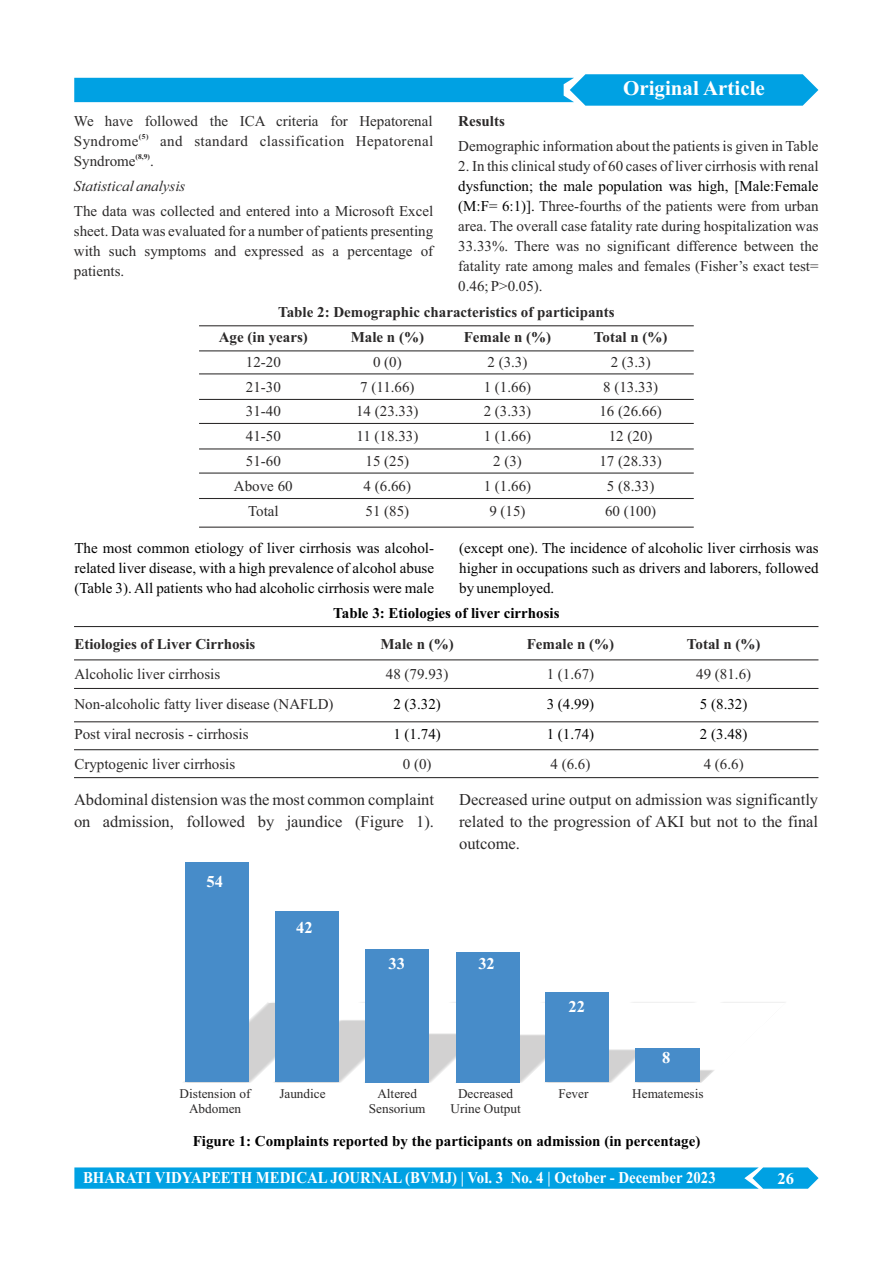
<style>
.page{position:relative;width:893px;height:1263px;background:#fff}
.page>*{position:absolute;margin:0;border:0;box-sizing:border-box;transform-origin:0 0}
.t1{font:700 21px "Times New Roman";color:#fff}
.t2{font:16.5px/21.9px "Times New Roman";color:#2b2929}
.t3{font:700 16.5px "Times New Roman";color:#fff;scale:.9 1}
.t4{font:700 16.5px "Times New Roman";color:#fff}
.t5{font:15px/20px "Times New Roman";color:#2b2929;text-align:justify}
.t6{font:15px/20px "Times New Roman";color:#000;text-align:justify}
.t7{font:700 15px/25px "Times New Roman";color:#2b2929}
.t8{font:700 15px "Times New Roman";color:#000}
.t9{font:15px "Times New Roman";letter-spacing:.025em;color:#2b2929}
.t10{font:italic 15px "Times New Roman";color:#2b2929}
.t11{font:13.2px/14.7px "Times New Roman";color:#2b2929;text-align:center}
.t12{font:700 7.5px "Times New Roman";color:#2b2929}
.s1{color:#000}
</style>
<div class="page">
<svg style="left:74px;top:74px;width:744px;height:32px;background:#30b2e8"></svg>
<svg style="left:74px;top:1167px;width:744px;height:22px;background:#0ca5e4"></svg>
<hr style="left:199px;top:325px;width:495px;height:1px;background:#2b2929">
<hr style="left:199px;top:350px;width:495px;height:1px;background:#2b2929">
<hr style="left:199px;top:373px;width:495px;height:1px;background:#2b2929">
<hr style="left:199px;top:399px;width:495px;height:1px;background:#2b2929">
<hr style="left:199px;top:423px;width:495px;height:1px;background:#2b2929">
<hr style="left:199px;top:448px;width:495px;height:1px;background:#2b2929">
<hr style="left:199px;top:472px;width:495px;height:2px;background:#2b2929">
<hr style="left:199px;top:498px;width:495px;height:1px;background:#2b2929">
<hr style="left:199px;top:527px;width:495px;height:1px;background:#2b2929">
<hr style="left:74px;top:626px;width:744px;height:1px;background:#2b2929">
<hr style="left:74px;top:659px;width:744px;height:1px;background:#2b2929">
<hr style="left:74px;top:688px;width:744px;height:1px;background:#2b2929">
<hr style="left:74px;top:721px;width:744px;height:1px;background:#2b2929">
<hr style="left:74px;top:749px;width:744px;height:1px;background:#2b2929">
<hr style="left:74px;top:777px;width:744px;height:1px;background:#2b2929">
<svg style="left:183px;top:1002px;width:602px;height:81px"></svg>
<div style="left:185px;top:862px;width:64px;height:220px;background:#478cc9"></div>
<div style="left:275px;top:911px;width:63px;height:171px;background:#478cc9"></div>
<div style="left:365px;top:949px;width:63px;height:133px;background:#478cc9"></div>
<div style="left:456px;top:952px;width:63px;height:130px;background:#478cc9"></div>
<div style="left:545px;top:992px;width:64px;height:90px;background:#478cc9"></div>
<div style="left:635px;top:1048px;width:65px;height:34px;background:#478cc9"></div>
<h1 class="t1" style="left:623px;top:81px;width:143px">Original Article</h1>
<p class="t5" style="left:74px;top:113px;width:360px">We have followed the ICA criteria for Hepatorenal</p>
<p class="t12" style="left:139px;top:134px;width:11px">(5)</p>
<p class="t7" style="left:458px;top:110px;width:48px">Results</p>
<p class="t5" style="left:458px;top:138px;width:362px">Demographic information about the patients is given in Table</p>
<p class="t5" style="left:458px;top:157px;width:362px">2. In this clinical study of 60 cases of liver cirrhosis with renal</p>
<p class="t5" style="left:458px;top:177px;width:362px"><span class="s1">dysfunction; the male population was high, [Male:Female (M:F= 6:1)].</span> Three-fourths of the patients were from urban area. The overall case fatality rate during hospitalization was 33.33%. There was no significant difference between the fatality rate among males and females (Fisher’s exact test= 0.46; P&gt;0.05).</p>
<p class="t7" style="left:219px;top:301px;width:397px;text-indent:59px">Table 2: Demographic characteristics of participants<br>Age (in years)</p>
<p class="t9" style="left:74px;top:136px;width:66px">Syndrome</p>
<p class="t9" style="left:160px;top:136px;width:275px">and standard classification Hepatorenal</p>
<p class="t12" style="left:136px;top:153px;width:16px">(8,9)</p>
<p class="t5" style="left:74px;top:152px;width:81px">Syndrome .</p>
<p class="t10" style="left:74px;top:181px;width:113px">Statistical analysis</p>
<p class="t5" style="left:74px;top:202px;width:361px">The data was collected and entered into a Microsoft Excel sheet. Data was evaluated for a number of patients presenting with such symptoms and expressed as a percentage of patients.</p>
<p class="t7" style="left:351px;top:326px;width:75px">Male n (%)</p>
<p class="t7" style="left:464px;top:326px;width:89px">Female n (%)</p>
<p class="t7" style="left:594px;top:326px;width:75px">Total n (%)</p>
<p class="t5" style="left:246px;top:353px;width:36px">12-20</p>
<p class="t5" style="left:373px;top:353px;width:30px">0 (0)</p>
<p class="t5" style="left:487px;top:353px;width:41px">2 (3.3)</p>
<p class="t5" style="left:611px;top:353px;width:41px">2 (3.3)</p>
<p class="t5" style="left:246px;top:378px;width:36px">21-30</p>
<p class="t5" style="left:360px;top:378px;width:56px">7 (11.66)</p>
<p class="t5" style="left:484px;top:378px;width:49px">1 (1.66)</p>
<p class="t5" style="left:603px;top:378px;width:56px">8 (13.33)</p>
<p class="t5" style="left:246px;top:403px;width:36px">31-40</p>
<p class="t5" style="left:356px;top:403px;width:64px">14 (23.33)</p>
<p class="t5" style="left:484px;top:403px;width:49px">2 (3.33)</p>
<p class="t5" style="left:599px;top:403px;width:64px">16 (26.66)</p>
<p class="t5" style="left:246px;top:428px;width:36px">41-50</p>
<p class="t5" style="left:356px;top:428px;width:63px">11 (18.33)</p>
<p class="t5" style="left:484px;top:428px;width:49px">1 (1.66)</p>
<p class="t5" style="left:609px;top:428px;width:45px">12 (20)</p>
<p class="t5" style="left:246px;top:453px;width:36px">51-60</p>
<p class="t5" style="left:365px;top:453px;width:45px">15 (25)</p>
<p class="t5" style="left:493px;top:453px;width:30px">2 (3)</p>
<p class="t5" style="left:599px;top:453px;width:64px">17 (28.33)</p>
<p class="t5" style="left:234px;top:478px;width:60px">Above 60</p>
<p class="t5" style="left:364px;top:478px;width:49px">4 (6.66)</p>
<p class="t5" style="left:484px;top:478px;width:49px">1 (1.66)</p>
<p class="t5" style="left:607px;top:478px;width:49px">5 (8.33)</p>
<p class="t5" style="left:248px;top:503px;width:32px">Total</p>
<p class="t5" style="left:365px;top:503px;width:45px">51 (85)</p>
<p class="t5" style="left:489px;top:503px;width:38px">9 (15)</p>
<p class="t5" style="left:605px;top:503px;width:53px">60 (100)</p>
<p class="t6" style="left:74px;top:540px;width:361px">The most common etiology of liver cirrhosis was alcohol&shy;related liver disease, with a high prevalence of alcohol abuse (Table 3). All patients who had alcoholic cirrhosis were male</p>
<p class="t6" style="left:459px;top:540px;width:361px">(except one). The incidence of alcoholic liver cirrhosis was higher in occupations such as drivers and laborers, followed by unemployed.</p>
<p class="t8" style="left:333px;top:608px;width:228px">Table 3: Etiologies of liver cirrhosis</p>
<p class="t7" style="left:74px;top:633px;width:182px">Etiologies of Liver Cirrhosis</p>
<p class="t7" style="left:380px;top:633px;width:75px">Male n (%)</p>
<p class="t7" style="left:527px;top:633px;width:89px">Female n (%)</p>
<p class="t7" style="left:687px;top:633px;width:75px">Total n (%)</p>
<p class="t5" style="left:74px;top:665px;width:147px">Alcoholic liver cirrhosis</p>
<p class="t5" style="left:386px;top:665px;width:64px">48 (79.93)</p>
<p class="t5" style="left:547px;top:665px;width:49px">1 (1.67)</p>
<p class="t5" style="left:696px;top:665px;width:56px">49 (81.6)</p>
<p class="t5" style="left:74px;top:695px;width:261px">Non-alcoholic fatty liver disease (NAFLD)</p>
<p class="t6" style="left:393px;top:695px;width:49px">2 (3.32)</p>
<p class="t6" style="left:547px;top:695px;width:49px">3 (4.99)</p>
<p class="t6" style="left:700px;top:695px;width:49px">5 (8.32)</p>
<p class="t5" style="left:74px;top:725px;width:176px">Post viral necrosis - cirrhosis</p>
<p class="t6" style="left:393px;top:725px;width:49px">1 (1.74)</p>
<p class="t6" style="left:547px;top:725px;width:49px">1 (1.74)</p>
<p class="t6" style="left:700px;top:725px;width:49px">2 (3.48)</p>
<p class="t5" style="left:74px;top:755px;width:162px">Cryptogenic liver cirrhosis</p>
<p class="t5" style="left:403px;top:755px;width:30px">0 (0)</p>
<p class="t5" style="left:550px;top:755px;width:41px">4 (6.6)</p>
<p class="t5" style="left:704px;top:755px;width:41px">4 (6.6)</p>
<p class="t2" style="left:74px;top:790px;width:362px">Abdominal distension was the most common complaint on admission, followed by jaundice (Figure 1).</p>
<p class="t2" style="left:459px;top:790px;width:361px;text-align:justify">Decreased urine output on admission was significantly related to the progression of AKI but not to the final outcome.</p>
<p class="t4" style="left:206px;top:875px;width:18px">54</p>
<p class="t4" style="left:296px;top:922px;width:18px">42</p>
<p class="t4" style="left:388px;top:958px;width:18px">33</p>
<p class="t4" style="left:478px;top:958px;width:18px">32</p>
<p class="t4" style="left:568px;top:1001px;width:18px">22</p>
<p class="t4" style="left:662px;top:1051px;width:10px">8</p>
<p class="t11" style="left:180px;top:1087px;width:72px">Distension of<br>Abdomen</p>
<p class="t11" style="left:279px;top:1087px;width:48px">Jaundice</p>
<p class="t11" style="left:369px;top:1087px;width:58px">Altered<br>Sensorium</p>
<p class="t11" style="left:450px;top:1087px;width:72px">Decreased<br>Urine Output</p>
<p class="t11" style="left:558px;top:1087px;width:32px">Fever</p>
<p class="t11" style="left:632px;top:1087px;width:73px">Hematemesis</p>
<p class="t8" style="left:193px;top:1135px;width:509px">Figure 1: Complaints reported by the participants on admission (in percentage)</p>
<p class="t3" style="left:83px;top:1172px;width:705px">BHARATI VIDYAPEETH MEDICAL JOURNAL (BVMJ) | Vol. 3 No. 4 | October - December 2023</p>
<p class="t4" style="left:778px;top:1172px;width:18px">26</p>
</div>
